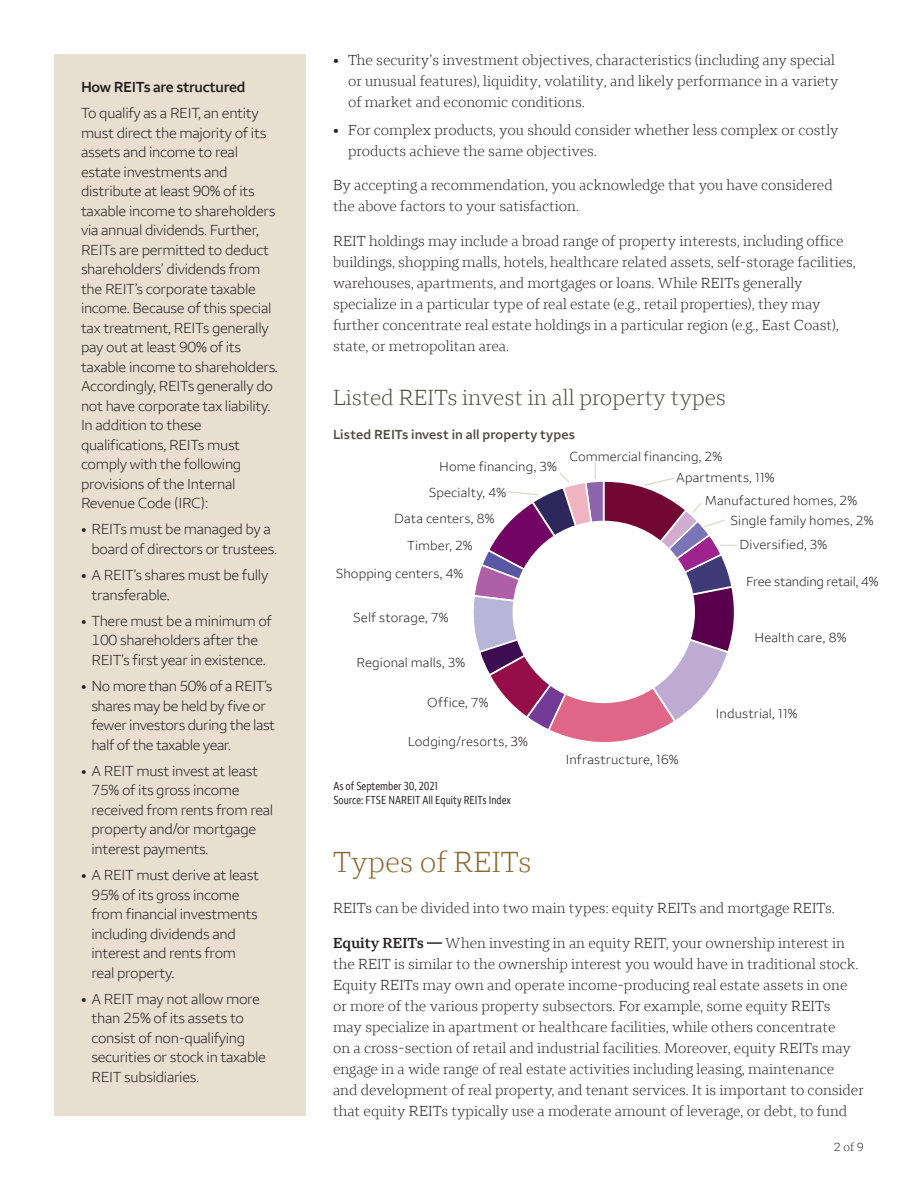
<style>
.page{position:relative;width:918px;height:1188px;background:#fff}
.page>*{position:absolute;margin:0;border:0;box-sizing:border-box;transform-origin:0 0}
.t1{font:300 30px "Wells Fargo Serif";color:#896a32}
.t2{font:300 22.5px "Wells Fargo Serif";color:#4c4b46}
.t3{font:300 15px/21px "Wells Fargo Serif";color:#231f20}
.t4{font:300 15px/19.5px "Wells Fargo Sans";letter-spacing:-.02em;color:#231f20}
.t5{font:600 15px "Wells Fargo Sans";letter-spacing:-.02em;color:#231f20}
.t6{font:300 13.5px/23.7px "Wells Fargo Sans";letter-spacing:.005em;color:#231f20}
.t7{font:600 13.5px "Wells Fargo Sans";letter-spacing:.01em;color:#4c4b46}
.t8{font:300 13.5px "Wells Fargo Sans";letter-spacing:-.015em;color:#231f20}
.t9{font:condensed 12px "Wells Fargo Sans";color:#231f20}
.t10{font:300 12px "Wells Fargo Serif";color:#231f20}
.s1{font-family:"Wells Fargo Sans";font-weight:400}
.s2{font-weight:600}
</style>
<div class="page">
<div style="left:54px;top:54px;width:252px;height:1062px;background:#e8dfd1"></div>
<svg style="left:473px;top:463px;width:264px;height:279px"></svg>
<p class="t5" style="left:81px;top:78px;width:166px">How REITs are structured</p>
<p class="t4" style="left:81px;top:103px;width:199px">To qualify as a REIT, an entity must direct the majority of its assets and income to real estate investments and distribute at least 90% of its taxable income to shareholders via annual dividends. Further,<br>REITs are permitted to deduct shareholders’ dividends from the REIT’s corporate taxable income. Because of this special tax treatment, REITs generally pay out at least 90% of its taxable income to shareholders.<br>Accordingly, REITs generally do not have corporate tax liability.<br>In addition to these qualifications, REITs must comply with the following provisions of the Internal<br>Revenue Code (IRC):</p>
<p class="t4" style="left:92px;top:519px;width:187px;text-indent:-10px">• REITs must be managed by a board of directors or trustees.</p>
<p class="t4" style="left:92px;top:565px;width:178px;text-indent:-10px">• A REIT’s shares must be fully transferable.</p>
<p class="t4" style="left:81px;top:611px;width:193px;text-align:center">• There must be a minimum of<br>100 shareholders after the<br>REIT’s first year in existence.</p>
<p class="t4" style="left:92px;top:676px;width:185px;text-indent:-10px">• No more than 50% of a REIT’s shares may be held by five or fewer investors during the last half of the taxable year.</p>
<p class="t4" style="left:92px;top:761px;width:183px;text-indent:-10px">• A REIT must invest at least<br>75% of its gross income received from rents from real property and/or mortgage interest payments.</p>
<p class="t4" style="left:92px;top:865px;width:169px;text-indent:-10px">• A REIT must derive at least<br>95% of its gross income from financial investments including dividends and interest and rents from real property.</p>
<p class="t4" style="left:92px;top:989px;width:176px;text-indent:-10px">• A REIT may not allow more than 25% of its assets to consist of non-qualifying securities or stock in taxable<br>REIT subsidiaries.</p>
<p class="t3" style="left:348px;top:49px;width:492px;text-indent:-15px"><span class="s1">•</span> The security’s investment objectives, characteristics (including any special or unusual features), liquidity, volatility, and likely performance in a variety of market and economic conditions.</p>
<p class="t3" style="left:348px;top:119px;width:492px;text-indent:-15px"><span class="s1">•</span> For complex products, you should consider whether less complex or costly products achieve the same objectives.</p>
<p class="t3" style="left:333px;top:174px;width:501px">By accepting a recommendation, you acknowledge that you have considered the above factors to your satisfaction.</p>
<p class="t3" style="left:333px;top:230px;width:524px">REIT holdings may include a broad range of property interests, including office buildings, shopping malls, hotels, healthcare related assets, self-storage facilities, warehouses, apartments, and mortgages or loans. While REITs generally specialize in a particular type of real estate (e.g., retail properties), they may further concentrate real estate holdings in a particular region (e.g., East Coast), state, or metropolitan area.</p>
<p class="t2" style="left:333px;top:384px;width:395px">Listed REITs invest in all property types</p>
<p class="t7" style="left:333px;top:426px;width:244px">Listed REITs invest in all property types</p>
<p class="t6" style="left:570px;top:444px;width:154px">Commercial financing, 2%</p>
<p class="t6" style="left:676px;top:466px;width:100px">Apartments, 11%</p>
<p class="t6" style="left:705px;top:488px;width:154px">Manufactured homes, 2%</p>
<p class="t6" style="left:740px;top:508px;width:135px;text-indent:-9px">Single family homes, 2%<br>Diversified, 3%</p>
<p class="t8" style="left:746px;top:573px;width:134px">Free standing retail, 4%</p>
<p class="t6" style="left:439px;top:455px;width:119px">Home financing, 3%</p>
<p class="t6" style="left:394px;top:507px;width:102px">Data centers, 8%</p>
<p class="t6" style="left:429px;top:480px;width:79px">Specialty, 4%</p>
<p class="t6" style="left:407px;top:534px;width:67px">Timber, 2%</p>
<p class="t6" style="left:336px;top:561px;width:129px">Shopping centers, 4%</p>
<p class="t6" style="left:353px;top:605px;width:97px">Self storage, 7%</p>
<p class="t6" style="left:357px;top:650px;width:110px">Regional malls, 3%</p>
<p class="t6" style="left:427px;top:691px;width:63px">Office, 7%</p>
<p class="t6" style="left:408px;top:729px;width:122px">Lodging/resorts, 3%</p>
<p class="t9" style="left:333px;top:779px;width:106px">As of September 30, 2021</p>
<p class="t9" style="left:333px;top:792px;width:179px">Source: FTSE NAREIT All Equity REITs Index</p>
<p class="t6" style="left:566px;top:747px;width:114px">Infrastructure, 16%</p>
<p class="t6" style="left:755px;top:626px;width:93px">Health care, 8%</p>
<p class="t6" style="left:716px;top:702px;width:83px">Industrial, 11%</p>
<h2 class="t1" style="left:333px;top:844px;width:200px">Types of REITs</h2>
<p class="t3" style="left:333px;top:897px;width:503px">REITs can be divided into two main types: equity REITs and mortgage REITs.</p>
<h3 class="t3" style="left:333px;top:932px;width:514px"><span class="s2">Equity REITs —</span> When investing in an equity REIT, your ownership interest in</h3>
<p class="t3" style="left:333px;top:953px;width:532px">the REIT is similar to the ownership interest you would have in traditional stock.<br>Equity REITs may own and operate income-producing real estate assets in one or more of the various property subsectors. For example, some equity REITs<br>may specialize in apartment or healthcare facilities, while others concentrate<br>on a cross-section of retail and industrial facilities. Moreover, equity REITs may engage in a wide range of real estate activities including leasing, maintenance<br>and development of real property, and tenant services. It is important to consider that equity REITs typically use a moderate amount of leverage, or debt, to fund</p>
<p class="t10" style="left:834px;top:1140px;width:32px">2 of 9</p>
</div>
